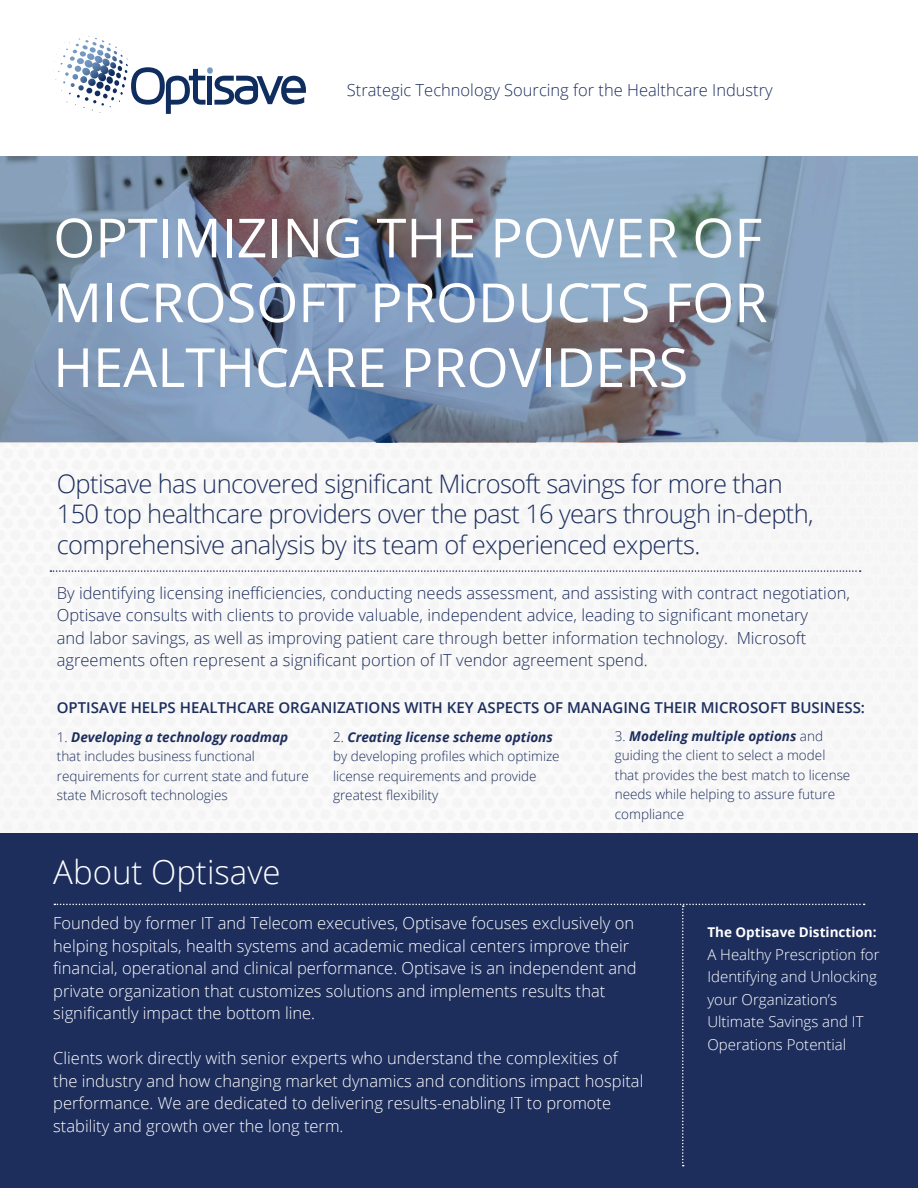
<style>
.page{position:relative;width:918px;height:1188px;background:#fff}
.page>*{position:absolute;margin:0;border:0;box-sizing:border-box;transform-origin:0 0}
.t1{font:54px/64.8px "Open Sans";color:#fff;text-align:justify}
.t2{font:300 33px "Open Sans";color:#fff}
.t3{font:300 25.5px/30.6px "Open Sans";letter-spacing:-.025em;color:#1d2e5d}
.t4{font:300 16.5px/22.5px "Open Sans";color:#fff}
.t5{font:300 16.5px/22.5px "Open Sans";color:#1d2e5d}
.t6{font:300 15px/22.5px "Open Sans";color:#fff}
.t7{font:600 15px "Open Sans";color:#1d2e5d}
.t8{font:300 13.5px/19.5px "Open Sans";color:#1d2e5d}
.t9{font:700 13.5px "Open Sans";color:#fff}
.s1{font-weight:700;font-style:italic}
</style>
<div class="page">
<img style="left:0;top:442px;width:918px;height:392px">
<div style="left:0;top:834px;width:918px;height:354px;background:#1d2e5d"></div>
<svg style="left:64px;top:35px;width:53px;height:18px"></svg>
<div style="left:207px;top:67px;width:6px;height:7px;background:#749ac3;border-radius:50%"></div>
<svg style="left:131px;top:67px;width:74px;height:47px"></svg>
<svg style="left:214px;top:76px;width:92px;height:29px"></svg>
<hr style="left:208px;top:76px;width:4px;height:29px;background:#0f2d5f">
<svg style="left:0;top:156px;width:918px;height:286px;background:#7e92ac"></svg>
<svg style="left:50px;top:570px;width:811px;height:2px"></svg>
<svg style="left:54px;top:904px;width:811px;height:262px"></svg>
<p class="t5" style="left:347px;top:79px;width:427px">Strategic Technology Sourcing for the Healthcare Industry</p>
<p class="t1" style="left:53px;top:204px;width:716px">OPTIMIZING THE POWER OF MICROSOFT PRODUCTS FOR HEALTHCARE PROVIDERS</p>
<p class="t3" style="left:57px;top:468px;width:758px">Optisave has uncovered significant Microsoft savings for more than<br>150 top healthcare providers over the past 16 years through in-depth, comprehensive analysis by its team of experienced experts.</p>
<p class="t5" style="left:57px;top:581px;width:795px">By identifying licensing inefficiencies, conducting needs assessment, and assisting with contract negotiation, Optisave consults with clients to provide valuable, independent advice, leading to significant monetary<br>and labor savings, as well as improving patient care through better information technology. Microsoft agreements often represent a significant portion of IT vendor agreement spend.</p>
<p class="t7" style="left:57px;top:698px;width:810px">OPTISAVE HELPS HEALTHCARE ORGANIZATIONS WITH KEY ASPECTS OF MANAGING THEIR MICROSOFT BUSINESS:</p>
<p class="t8" style="left:57px;top:727px;width:254px">1. <span class="s1">Developing a technology roadmap </span>that includes business functional requirements for current state and future state Microsoft technologies</p>
<p class="t8" style="left:333px;top:727px;width:228px">2. <span class="s1">Creating license scheme options </span>by developing profiles which optimize license requirements and provide greatest flexibility</p>
<p class="t8" style="left:615px;top:726px;width:237px">3. <span class="s1">Modeling multiple options</span> and guiding the client to select a model that provides the best match to license needs while helping to assure future compliance</p>
<p class="t2" style="left:53px;top:849px;width:229px">About Optisave</p>
<p class="t4" style="left:53px;top:911px;width:585px">Founded by former IT and Telecom executives, Optisave focuses exclusively on helping hospitals, health systems and academic medical centers improve their financial, operational and clinical performance. Optisave is an independent and private organization that customizes solutions and implements results that significantly impact the bottom line.</p>
<p class="t4" style="left:53px;top:1046px;width:592px">Clients work directly with senior experts who understand the complexities of the industry and how changing market dynamics and conditions impact hospital performance. We are dedicated to delivering results-enabling IT to promote stability and growth over the long term.</p>
<p class="t9" style="left:707px;top:923px;width:171px">The Optisave Distinction:</p>
<p class="t6" style="left:707px;top:943px;width:174px">A Healthy Prescription for<br>Identifying and Unlocking your Organization’s<br>Ultimate Savings and IT<br>Operations Potential</p>
</div>
